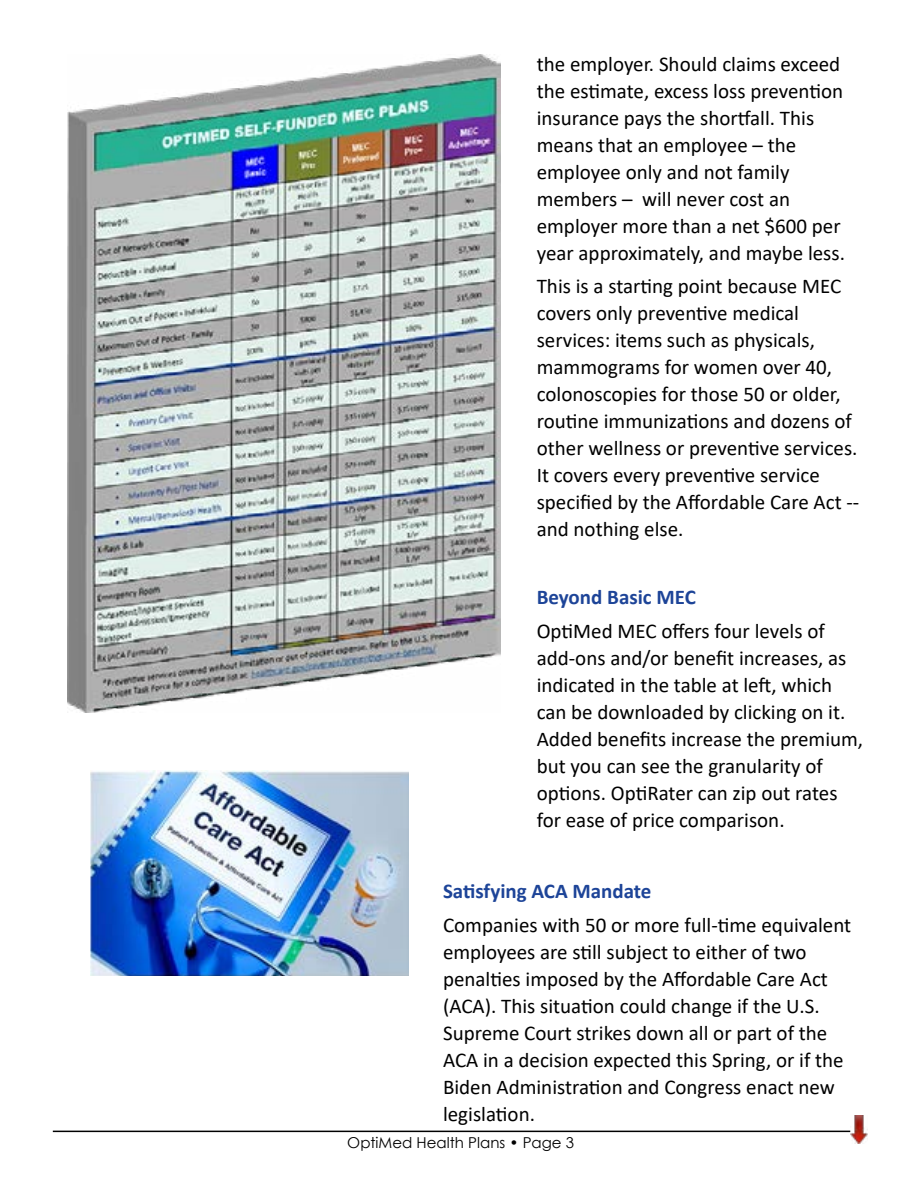
<style>
.page{position:relative;width:918px;height:1188px;background:#fff}
.page>*{position:absolute;margin:0;border:0;box-sizing:border-box;transform-origin:0 0}
.t1{font:21px/27px "Calibri";color:#000}
.t2{font:700 21px "Calibri";color:#1d4498}
.t3{font:15px "Century Gothic";color:#000}
</style>
<div class="page">
<img style="left:850px;top:1116px;width:17px;height:27px">
<hr style="left:53px;top:1131px;width:797px;height:1px;background:#000">
<img style="left:68px;top:55px;width:433px;height:658px">
<img style="left:91px;top:771px;width:318px;height:205px">
<p class="t1" style="left:537px;top:50px;width:310px">the employer. Should claims exceed the estimate, excess loss prevention insurance pays the shortfall. This means that an employee – the employee only and not family members – will never cost an employer more than a net $600 per year approximately, and maybe less.</p>
<p class="t1" style="left:537px;top:272px;width:324px">This is a starting point because MEC covers only preventive medical services: items such as physicals, mammograms for women over 40, colonoscopies for those 50 or older, routine immunizations and dozens of other wellness or preventive services.<br>It covers every preventive service specified by the Affordable Care Act -- and nothing else.</p>
<p class="t2" style="left:537px;top:582px;width:161px">Beyond Basic MEC</p>
<p class="t1" style="left:537px;top:617px;width:328px">OptiMed MEC offers four levels of add-ons and/or benefit increases, as indicated in the table at left, which can be downloaded by clicking on it.<br>Added benefits increase the premium, but you can see the granularity of options. OptiRater can zip out rates for ease of price comparison.</p>
<p class="t2" style="left:443px;top:876px;width:210px">Satisfying ACA Mandate</p>
<p class="t1" style="left:443px;top:911px;width:410px">Companies with 50 or more full-time equivalent employees are still subject to either of two penalties imposed by the Affordable Care Act (ACA). This situation could change if the U.S.<br>Supreme Court strikes down all or part of the ACA in a decision expected this Spring, or if the Biden Administration and Congress enact new legislation.</p>
<p class="t3" style="left:347px;top:1132px;width:228px">OptiMed Health Plans • Page 3</p>
</div>
